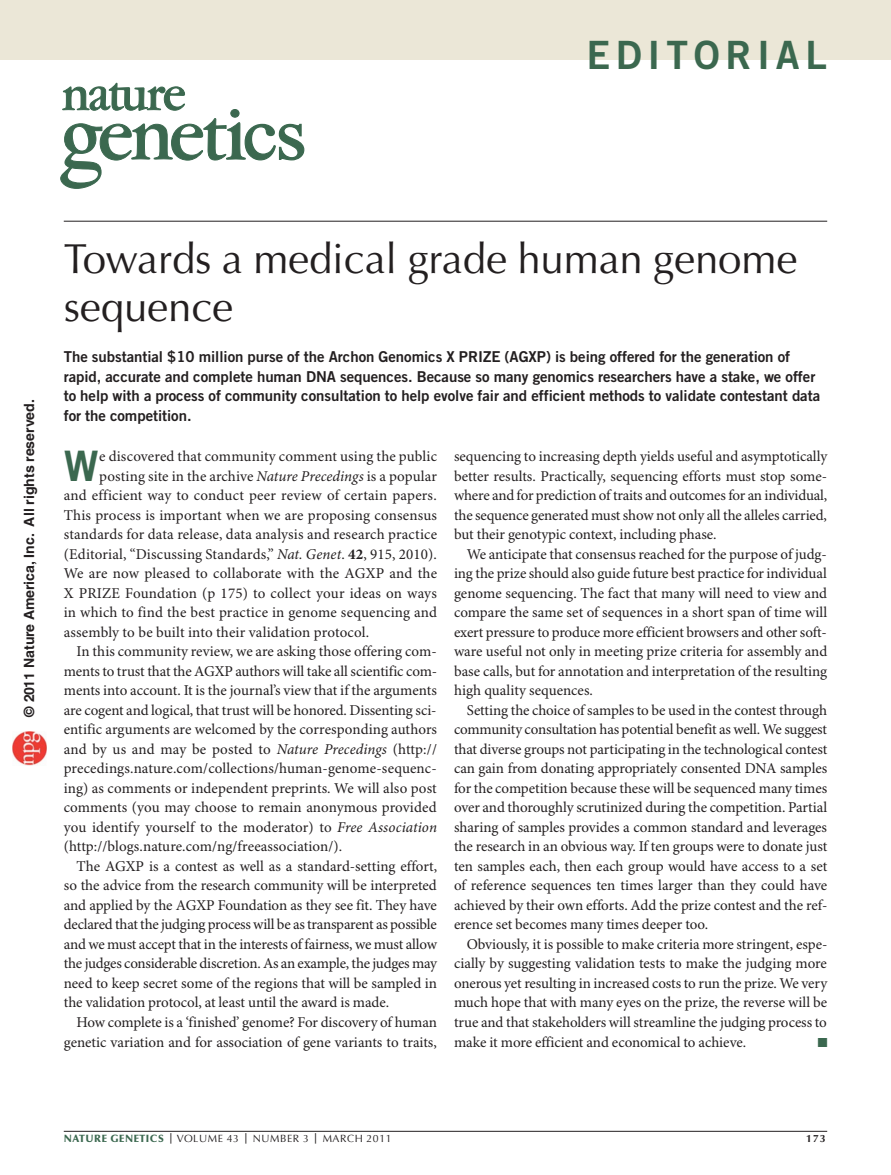
<style>
.page{position:relative;width:891px;height:1175px;background:#fff}
.page>*{position:absolute;margin:0;border:0;box-sizing:border-box;transform-origin:0 0}
.t1{font:42px/48px "Optima LT Std";letter-spacing:-.005em;color:#231f20}
.t2{font:42px "Trade Gothic LT Std Bd 2";color:#3b684f}
.t3{font:39px "Trade Gothic LT Std Bd 2";letter-spacing:.145em;color:#3b684f}
.t4{font:15px/19.5px "Minion Pro";color:#231f20;text-align:justify}
.t5{font:15px/19.5px "Trade Gothic LT Std Bd 2";letter-spacing:-.005em;color:#231f20}
.t6{font:700 14.1px "Helvetica LT Std";color:#231f20}
.t7{font:10.5px "Optima LT Std";letter-spacing:.05em;color:#231f20}
.t8{font:700 10.5px "Optima LT Std";color:#231f20}
.t9{font:9px "European Pi Std 3";color:#3b684f}
.s1{font-style:inherit}
.s2{font-style:italic}
.s3{font-weight:700}
.s4{font-weight:900;color:#3b684f}
</style>
<div class="page">
<div style="left:0;top:0;width:891px;height:60px;background:#ebe7d7"></div>
<hr style="left:64px;top:1131px;width:763px;height:1px;background:#231f20">
<svg style="left:60px;top:82px;width:245px;height:107px"></svg>
<hr style="left:64px;top:221px;width:763px;height:1px;background:#231f20">
<img style="left:12px;top:731px;width:34px;height:34px">
<h2 class="t3" style="left:586px;top:30px;width:242px">Editorial</h2>
<p class="t6" style="left:21px;top:717px;width:319px;rotate:-90deg">© 201<span class="s1">1</span> Nature America, Inc. All rights reserved.</p>
<h1 class="t1" style="left:64px;top:236px;width:735px">Towards a medical grade human genome sequence</h1>
<p class="t5" style="left:64px;top:347px;width:758px">The substantial $10 million purse of the Archon Genomics X PRIZE (AGXP) is being offered for the generation of rapid, accurate and complete human DNA sequences. Because so many genomics researchers have a stake, we offer to help with a process of community consultation to help evolve fair and efficient methods to validate contestant data for the competition.</p>
<h1 class="t2" style="left:64px;top:440px;width:36px">W</h1>
<p class="t4" style="left:99px;top:447px;width:339px">e discovered that community comment using the public</p>
<p class="t4" style="left:454px;top:447px;width:375px">sequencing to increasing depth yields useful and asymptotically better results. Practically, sequencing efforts must stop some&shy;where and for prediction of traits and outcomes for an individual, the sequence generated must show not only all the alleles carried, but their genotypic context, including phase.</p>
<p class="t4" style="left:454px;top:545px;width:375px;text-indent:13px">We anticipate that consensus reached for the purpose of judg&shy;ing the prize should also guide future best practice for individual genome sequencing. The fact that many will need to view and compare the same set of sequences in a short span of time will exert pressure to produce more efficient browsers and other soft&shy;ware useful not only in meeting prize criteria for assembly and base calls, but for annotation and interpretation of the resulting high quality sequences.</p>
<p class="t4" style="left:454px;top:701px;width:375px;text-indent:13px">Setting the choice of samples to be used in the contest through community consultation has potential benefit as well. We suggest that diverse groups not participating in the technological contest can gain from donating appropriately consented DNA samples for the competition because these will be sequenced many times over and thoroughly scrutinized during the competition. Partial sharing of samples provides a common standard and leverages the research in an obvious way. If ten groups were to donate just ten samples each, then each group would have access to a set of reference sequences ten times larger than they could have achieved by their own efforts. Add the prize contest and the ref&shy;erence set becomes many times deeper too.</p>
<p class="t4" style="left:454px;top:935px;width:375px;text-indent:13px">Obviously, it is possible to make criteria more stringent, espe&shy;cially by suggesting validation tests to make the judging more onerous yet resulting in increased costs to run the prize. We very much hope that with many eyes on the prize, the reverse will be true and that stakeholders will streamline the judging process to make it more efficient and economical to achieve.</p>
<p class="t4" style="left:99px;top:467px;width:339px">posting site in the archive <span class="s2">Nature Precedings</span> is a popular</p>
<p class="t4" style="left:64px;top:486px;width:375px">and efficient way to conduct peer review of certain papers.</p>
<p class="t4" style="left:64px;top:506px;width:375px">This process is important when we are proposing consensus</p>
<p class="t4" style="left:64px;top:525px;width:375px">standards for data release, data analysis and research practice</p>
<p class="t4" style="left:64px;top:545px;width:375px">(Editorial, “Discussing Standards,” <span class="s2">Nat. Genet</span>. <span class="s3">42</span>, 915, 2010).</p>
<p class="t4" style="left:64px;top:564px;width:375px">We are now pleased to collaborate with the AGXP and the</p>
<p class="t4" style="left:64px;top:584px;width:375px">X PRIZE Foundation (p 175) to collect your ideas on ways</p>
<p class="t4" style="left:64px;top:603px;width:375px">in which to find the best practice in genome sequencing and</p>
<p class="t4" style="left:64px;top:623px;width:307px">assembly to be built into their validation protocol.</p>
<p class="t4" style="left:77px;top:642px;width:362px">In this community review, we are asking those offering com-</p>
<p class="t4" style="left:64px;top:662px;width:375px">ments to trust that the AGXP authors will take all scientific com-</p>
<p class="t4" style="left:64px;top:681px;width:375px">ments into account. It is the journal’s view that if the arguments</p>
<p class="t4" style="left:64px;top:701px;width:374px">are cogent and logical, that trust will be honored. Dissenting sci-</p>
<p class="t4" style="left:64px;top:720px;width:375px">entific arguments are welcomed by the corresponding authors</p>
<p class="t4" style="left:64px;top:740px;width:375px">and by us and may be posted to <span class="s2">Nature Precedings</span> (http://</p>
<p class="t4" style="left:64px;top:759px;width:374px">precedings.nature.com/collections/human-genome-sequenc-</p>
<p class="t4" style="left:64px;top:779px;width:375px">ing) as comments or independent preprints. We will also post</p>
<p class="t4" style="left:64px;top:798px;width:374px">comments (you may choose to remain anonymous provided</p>
<p class="t4" style="left:64px;top:818px;width:375px">you identify yourself to the moderator) to <span class="s2">Free Association</span></p>
<p class="t4" style="left:64px;top:837px;width:280px">(http://blogs.nature.com/ng/freeassociation/).</p>
<p class="t4" style="left:77px;top:857px;width:362px">The AGXP is a contest as well as a standard-setting effort,</p>
<p class="t4" style="left:64px;top:876px;width:375px">so the advice from the research community will be interpreted</p>
<p class="t4" style="left:64px;top:896px;width:375px">and applied by the AGXP Foundation as they see fit. They have</p>
<p class="t4" style="left:64px;top:915px;width:375px">declared that the judging process will be as transparent as possible</p>
<p class="t4" style="left:64px;top:935px;width:375px">and we must accept that in the interests of fairness, we must allow</p>
<p class="t4" style="left:64px;top:954px;width:375px">the judges considerable discretion. As an example, the judges may</p>
<p class="t4" style="left:64px;top:974px;width:375px">need to keep secret some of the regions that will be sampled in</p>
<p class="t4" style="left:64px;top:993px;width:327px">the validation protocol, at least until the award is made.</p>
<p class="t4" style="left:77px;top:1013px;width:362px">How complete is a ‘finished’ genome? For discovery of human</p>
<p class="t4" style="left:64px;top:1032px;width:375px">genetic variation and for association of gene variants to traits,</p>
<p class="t9" style="left:818px;top:1037px;width:10px">•</p>
<p class="t7" style="left:64px;top:1132px;width:329px"><span class="s4">NATURE GENETICS</span> <span class="s3">|</span> volume 43 <span class="s3">|</span> number 3 <span class="s3">|</span> march 2011</p>
<p class="t8" style="left:806px;top:1132px;width:21px">173</p>
</div>
